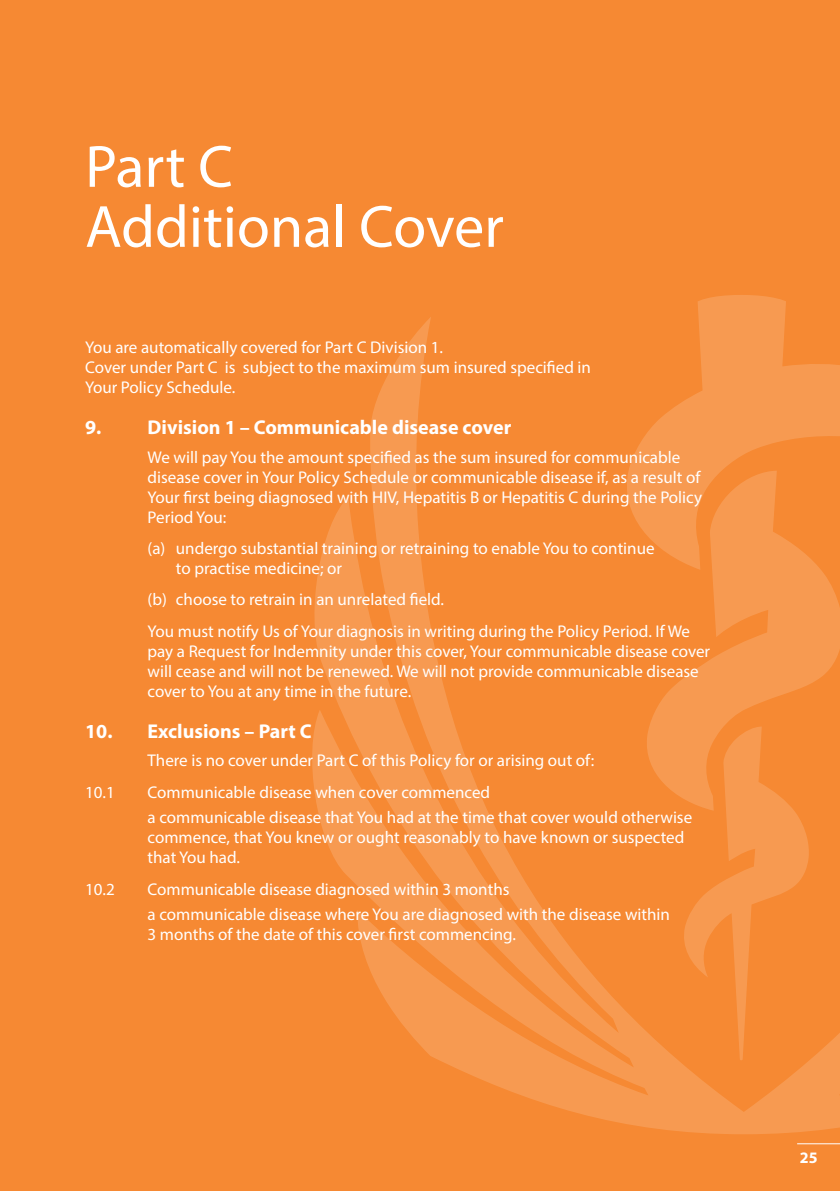
<style>
.page{position:relative;width:840px;height:1191px;background:#fff}
.page>*{position:absolute;margin:0;border:0;box-sizing:border-box;transform-origin:0 0}
.t1{font:60px/60px "Myriad Pro";color:#fff}
.t2{font:700 20px "Myriad Pro";color:#fff}
.t3{font:17px/20px "Myriad Pro";color:#fff}
.t4{font:700 16px "Myriad Pro";color:#fff}
</style>
<div class="page">
<div style="left:0;top:0;width:839px;height:1191px;background:#f68933"></div>
<svg style="left:312px;top:317px;width:527px;height:817px"></svg>
<svg style="left:680px;top:810px;width:128px;height:250px"></svg>
<svg style="left:643px;top:570px;width:196px;height:240px;fill:#f79a51"></svg>
<svg style="left:619px;top:295px;width:220px;height:275px;fill:#f79a51"></svg>
<hr style="left:796px;top:1143px;width:43px;height:1px;background:#fff">
<h1 class="t1" style="left:85px;top:136px;width:420px">Part C<br>Additional Cover</h1>
<p class="t3" style="left:85px;top:337px;width:507px">You are automatically covered for Part C Division 1.<br>Cover under Part C is subject to the maximum sum insured specified in<br>Your Policy Schedule.</p>
<p class="t2" style="left:85px;top:414px;width:427px">9. Division 1 – Communicable disease cover</p>
<p class="t3" style="left:147px;top:446px;width:556px">We will pay You the amount specified as the sum insured for communicable disease cover in Your Policy Schedule or communicable disease if, as a result of Your first being diagnosed with HIV, Hepatitis B or Hepatitis C during the Policy Period You:</p>
<p class="t3" style="left:176px;top:538px;width:480px;text-indent:-28px">(a) undergo substantial training or retraining to enable You to continue to practise medicine; or</p>
<p class="t3" style="left:147px;top:583px;width:543px;line-height:31.4px">(b) choose to retrain in an unrelated field.<br>You must notify Us of Your diagnosis in writing during the Policy Period. If We</p>
<p class="t3" style="left:147px;top:640px;width:564px">pay a Request for Indemnity under this cover, Your communicable disease cover will cease and will not be renewed. We will not provide communicable disease cover to You at any time in the future.</p>
<p class="t2" style="left:85px;top:718px;width:228px">10. Exclusions – Part C</p>
<p class="t3" style="left:147px;top:750px;width:448px">There is no cover under Part C of this Policy for or arising out of:</p>
<p class="t3" style="left:85px;top:781px;width:31px">10.1</p>
<p class="t3" style="left:147px;top:779px;width:546px;line-height:25.6px">Communicable disease when cover commenced<br>a communicable disease that You had at the time that cover would otherwise</p>
<p class="t3" style="left:147px;top:827px;width:538px">commence, that You knew or ought reasonably to have known or suspected that You had.</p>
<p class="t3" style="left:85px;top:878px;width:31px">10.2</p>
<p class="t3" style="left:147px;top:875px;width:523px;line-height:25.6px">Communicable disease diagnosed within 3 months<br>a communicable disease where You are diagnosed with the disease within</p>
<p class="t3" style="left:147px;top:924px;width:370px">3 months of the date of this cover first commencing.</p>
<p class="t4" style="left:799px;top:1147px;width:19px">25</p>
</div>
